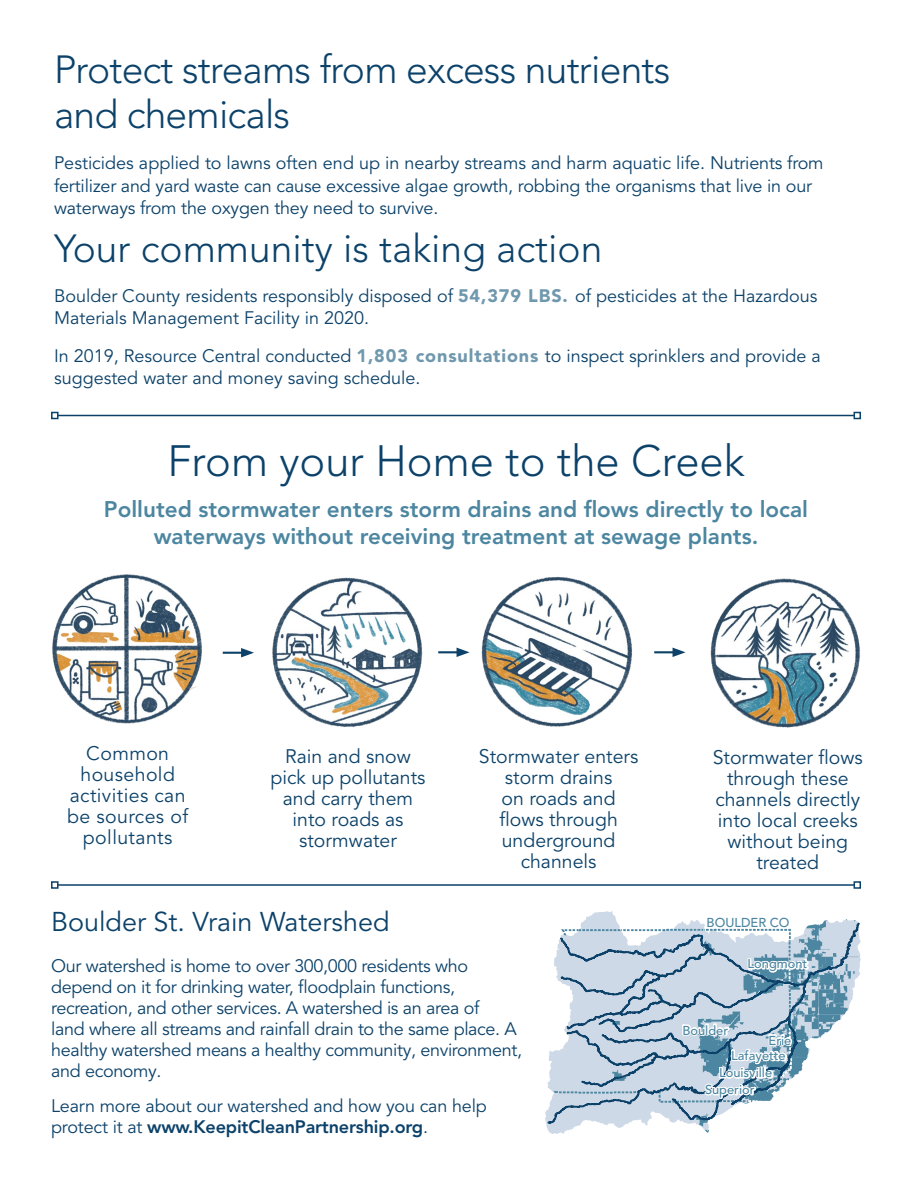
<style>
.page{position:relative;width:918px;height:1188px;background:#fff}
.page>*{position:absolute;margin:0;border:0;box-sizing:border-box;transform-origin:0 0}
.t1{font:300 43.5px "Avenir LT Pro";color:#0c426a}
.t2{font:300 39px "Avenir LT Pro";letter-spacing:-.02em;color:#0c426a}
.t3{font:300 39px "Avenir LT Pro";color:#0c426a}
.t4{font:27px "Avenir LT Pro";color:#0c426a}
.t5{font:800 22.5px/27px "Avenir LT Pro";color:#4c86a0;text-align:center}
.t6{font:19.5px/21px "Avenir LT Pro";color:#0c426a;text-align:center}
.t7{font:19.5px/21px "Avenir LT Pro";letter-spacing:.02em;color:#0c426a;text-align:center}
.t8{font:18px/21px "Avenir LT Pro";letter-spacing:-.01em;color:#0c426a}
.t9{font:500 12.9px/15.3px "Avenir LT Pro";color:#4c86a0}
.s1{font-weight:900;color:#6f98ae}
.s2{font-weight:800}
</style>
<div class="page">
<hr style="left:223px;top:652px;width:22px;height:2px;background:#0c426a">
<svg style="left:241px;top:648px;width:13px;height:9px"></svg>
<img style="left:272px;top:577px;width:151px;height:150px">
<img style="left:481px;top:576px;width:152px;height:151px">
<img style="left:710px;top:578px;width:150px;height:150px">
<img style="left:52px;top:574px;width:150px;height:150px">
<svg style="left:547px;top:919px;width:314px;height:214px"></svg>
<hr style="left:58px;top:884px;width:796px;height:2px;background:#0c426a">
<div style="left:51px;top:881px;width:8px;height:8px;border:2px solid #0c426a"></div>
<div style="left:854px;top:881px;width:7px;height:8px;border:2px solid #0c426a"></div>
<hr style="left:438px;top:651px;width:22px;height:2px;background:#0c426a">
<svg style="left:457px;top:648px;width:13px;height:9px"></svg>
<hr style="left:654px;top:651px;width:22px;height:2px;background:#0c426a">
<svg style="left:673px;top:648px;width:13px;height:9px"></svg>
<hr style="left:58px;top:415px;width:796px;height:1px;background:#0c426a">
<div style="left:51px;top:412px;width:8px;height:7px;border:2px solid #0c426a"></div>
<div style="left:854px;top:412px;width:7px;height:7px;border:2px solid #0c426a"></div>
<p class="t2" style="left:54px;top:47px;width:618px">Protect streams from excess nutrients</p>
<p class="t2" style="left:54px;top:92px;width:238px">and chemicals</p>
<p class="t8" style="left:54px;top:152px;width:771px;line-height:22.5px">Pesticides applied to lawns often end up in nearby streams and harm aquatic life. Nutrients from fertilizer and yard waste can cause excessive algae growth, robbing the organisms that live in our waterways from the oxygen they need to survive.</p>
<p class="t3" style="left:54px;top:225px;width:550px">Your community is taking action</p>
<p class="t8" style="left:54px;top:284px;width:765px;line-height:22.5px">Boulder County residents responsibly disposed of <span class="s1">54,379 LBS.</span> of pesticides at the Hazardous<br>Materials Management Facility in 2020.</p>
<p class="t8" style="left:54px;top:344px;width:768px;line-height:22.5px">In 2019, Resource Central conducted <span class="s1">1,803 consultations</span> to inspect sprinklers and provide a suggested water and money saving schedule.</p>
<p class="t1" style="left:167px;top:435px;width:579px">From your Home to the Creek</p>
<p class="t5" style="left:104px;top:496px;width:706px">Polluted stormwater enters storm drains and flows directly to local waterways without receiving treatment at sewage plants.</p>
<p class="t7" style="left:67px;top:743px;width:122px">Common household activities can be sources of pollutants</p>
<p class="t6" style="left:271px;top:746px;width:156px">Rain and snow pick up pollutants and carry them into roads as stormwater</p>
<p class="t6" style="left:479px;top:746px;width:161px">Stormwater enters storm drains<br>on roads and flows through underground channels</p>
<p class="t6" style="left:713px;top:747px;width:152px">Stormwater flows through these channels directly into local creeks without being treated</p>
<p class="t4" style="left:51px;top:905px;width:340px">Boulder St. Vrain Watershed</p>
<p class="t8" style="left:51px;top:956px;width:472px">Our watershed is home to over 300,000 residents who depend on it for drinking water, floodplain functions, recreation, and other services. A watershed is an area of<br>land where all streams and rainfall drain to the same place. A healthy watershed means a healthy community, environment, and economy.</p>
<p class="t8" style="left:51px;top:1095px;width:437px">Learn more about our watershed and how you can help protect it at <span class="s2">www.KeepitCleanPartnership.org</span>.</p>
<p class="t9" style="left:707px;top:915px;width:84px">BOULDER CO</p>
<p class="t9" style="left:748px;top:956px;width:61px">Longmont</p>
<p class="t9" style="left:682px;top:1023px;width:47px">Boulder</p>
<p class="t9" style="left:731px;top:1033px;width:62px;text-indent:37px">Erie<br>Lafayette</p>
<p class="t9" style="left:705px;top:1065px;width:69px;line-height:16.6px;text-indent:14px">Louisville<br>Superior</p>
</div>
